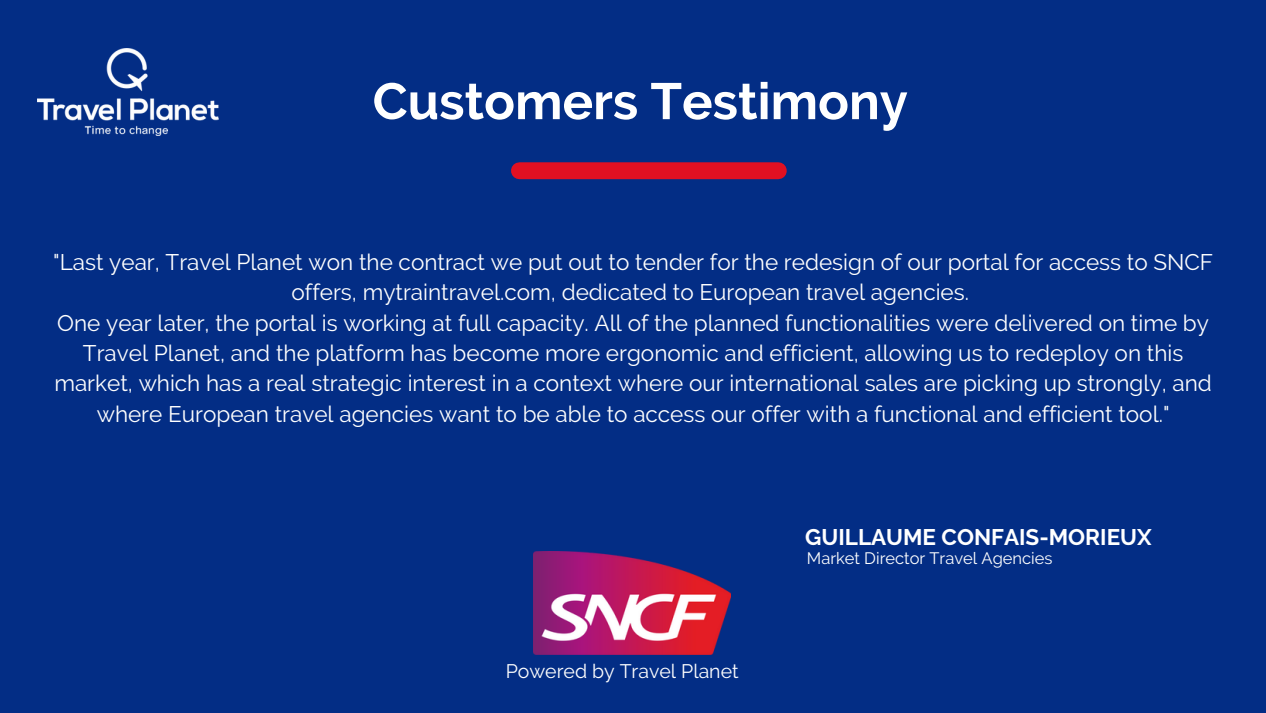
<style>
.page{position:relative;width:1266px;height:713px;background:#fff}
.page>*{position:absolute;margin:0;border:0;box-sizing:border-box;transform-origin:0 0}
.t1{font:700 51px "Raleway";color:#fff}
.t2{font:22.5px/30.5px "Raleway";color:#fff;text-align:center}
.t3{font:700 22.5px "Raleway";color:#fff}
.t4{font:19.5px "Raleway";color:#fff}
.t5{font:16.5px "Raleway";color:#fff}
</style>
<div class="page">
<div style="left:0;top:0;width:1266px;height:711px;background:#032d85"></div>
<img style="left:534px;top:551px;width:197px;height:103px">
<img style="left:37px;top:49px;width:182px;height:86px">
<div style="left:519px;top:162px;width:259px;height:17px;background:#e11022"></div>
<h1 class="t1" style="left:373px;top:71px;width:537px">Customers Testimony</h1>
<p class="t2" style="left:53px;top:246px;width:1161px">"Last year, Travel Planet won the contract we put out to tender for the redesign of our portal for access to SNCF offers, mytraintravel.com, dedicated to European travel agencies.<br>One year later, the portal is working at full capacity. All of the planned functionalities were delivered on time by Travel Planet, and the platform has become more ergonomic and efficient, allowing us to redeploy on this market, which has a real strategic interest in a context where our international sales are picking up strongly, and where European travel agencies want to be able to access our offer with a functional and efficient tool."</p>
<p class="t3" style="left:805px;top:523px;width:348px">GUILLAUME CONFAIS-MORIEUX</p>
<p class="t4" style="left:506px;top:659px;width:234px">Powered by Travel Planet</p>
<p class="t5" style="left:807px;top:548px;width:247px">Market Director Travel Agencies</p>
</div>
